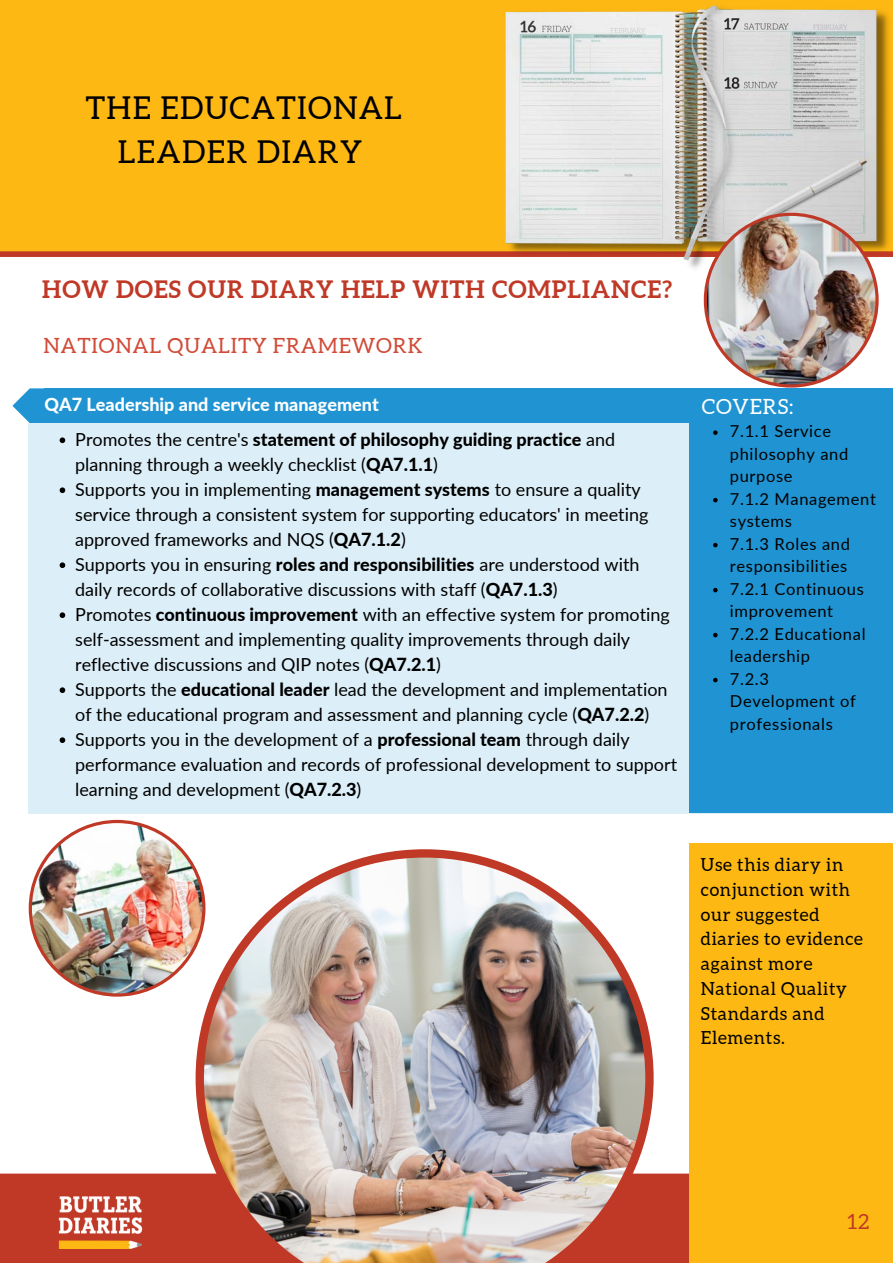
<style>
.page{position:relative;width:893px;height:1264px;background:#fff}
.page>*{position:absolute;margin:0;border:0;box-sizing:border-box;transform-origin:0 0}
.t1{font:31.5px/43.8px "Aleo";letter-spacing:.04em;color:#000;text-align:center}
.t2{font:700 24px "Aleo";letter-spacing:.04em;color:#c03926}
.t3{font:21px "Aleo";letter-spacing:.04em;color:#d14b38}
.t4{font:21px "Aleo";letter-spacing:.04em;color:#fff}
.t5{font:21px "Aleo";color:#c03926}
.t6{font:18px/25px "Lato";color:#000}
.t7{font:18px/24.8px "Aleo";letter-spacing:.04em;color:#000}
.t8{font:800 18px "Lato";color:#fff}
.t9{font:16.5px/22.5px "Lato";letter-spacing:.04em;color:#000}
.s1{font-weight:800}
</style>
<div class="page">
<div style="left:688px;top:842px;width:204px;height:420px;background:#fdb813"></div>
<img style="left:29px;top:819px;width:166px;height:177px">
<div style="left:0;top:1173px;width:892px;height:6px;background:#c03926"></div>
<div style="left:0;top:1179px;width:892px;height:83px;background:#c03926"></div>
<img style="left:195px;top:849px;width:458px;height:413px">
<div style="left:688px;top:1150px;width:204px;height:112px;background:#fdb813"></div>
<div style="left:0;top:0;width:892px;height:254px;background:#fdb813"></div>
<div style="left:0;top:251px;width:892px;height:6px;background:#c03926"></div>
<img style="left:505px;top:5px;width:387px;height:264px">
<div style="left:847px;top:24px;width:16px;height:7px;background:#ddd"></div>
<div style="left:645px;top:27px;width:17px;height:8px;background:#eeefef"></div>
<img style="left:58px;top:1196px;width:84px;height:52px">
<div style="left:45px;top:388px;width:847px;height:35px;background:#2094d2"></div>
<svg style="left:12px;top:388px;width:33px;height:35px"></svg>
<div style="left:28px;top:423px;width:864px;height:390px;background:#dceef7"></div>
<div style="left:688px;top:388px;width:204px;height:425px;background:#2094d2"></div>
<img style="left:703px;top:213px;width:175px;height:174px">
<svg style="left:60px;top:437px;width:5px;height:6px"></svg>
<svg style="left:60px;top:487px;width:5px;height:6px"></svg>
<svg style="left:60px;top:562px;width:5px;height:6px"></svg>
<svg style="left:60px;top:612px;width:5px;height:6px"></svg>
<svg style="left:60px;top:687px;width:5px;height:6px"></svg>
<svg style="left:60px;top:737px;width:5px;height:6px"></svg>
<svg style="left:713px;top:430px;width:4px;height:5px"></svg>
<svg style="left:713px;top:498px;width:4px;height:4px"></svg>
<svg style="left:713px;top:543px;width:4px;height:4px"></svg>
<svg style="left:713px;top:588px;width:4px;height:4px"></svg>
<svg style="left:713px;top:633px;width:4px;height:4px"></svg>
<svg style="left:713px;top:678px;width:4px;height:4px"></svg>
<p class="t1" style="left:86px;top:85px;width:318px">THE EDUCATIONAL<br>LEADER DIARY</p>
<p class="t2" style="left:42px;top:276px;width:631px">HOW DOES OUR DIARY HELP WITH COMPLIANCE?</p>
<p class="t3" style="left:43px;top:334px;width:381px">NATIONAL QUALITY FRAMEWORK</p>
<p class="t8" style="left:45px;top:393px;width:335px">QA7 Leadership and service management</p>
<p class="t6" style="left:75px;top:427px;width:541px">Promotes the centre's <span class="s1">statement of philosophy guiding practice</span> and planning through a weekly checklist (<span class="s1">QA7.1.1</span>)</p>
<p class="t6" style="left:75px;top:476px;width:574px">Supports you in implementing <span class="s1">management systems</span> to ensure a quality service through a consistent system for supporting educators' in meeting approved frameworks and NQS (<span class="s1">QA7.1.2</span>)</p>
<p class="t6" style="left:75px;top:551px;width:565px">Supports you in ensuring <span class="s1">roles and responsibilities</span> are understood with daily records of collaborative discussions with staff (<span class="s1">QA7.1.3</span>)</p>
<p class="t6" style="left:75px;top:601px;width:596px">Promotes <span class="s1">continuous improvement</span> with an effective system for promoting self-assessment and implementing quality improvements through daily reflective discussions and QIP notes (<span class="s1">QA7.2.1</span>)</p>
<p class="t6" style="left:75px;top:676px;width:594px">Supports the <span class="s1">educational leader</span> lead the development and implementation of the educational program and assessment and planning cycle (<span class="s1">QA7.2.2</span>)</p>
<p class="t6" style="left:75px;top:726px;width:603px">Supports you in the development of a <span class="s1">professional team</span> through daily performance evaluation and records of professional development to support learning and development (<span class="s1">QA7.2.3</span>)</p>
<p class="t4" style="left:701px;top:394px;width:93px">COVERS:</p>
<p class="t9" style="left:729px;top:419px;width:120px">7.1.1 Service philosophy and purpose</p>
<p class="t9" style="left:729px;top:487px;width:147px">7.1.2 Management systems</p>
<p class="t9" style="left:729px;top:532px;width:122px">7.1.3 Roles and responsibilities</p>
<p class="t9" style="left:729px;top:577px;width:135px">7.2.1 Continuous improvement</p>
<p class="t9" style="left:729px;top:622px;width:137px">7.2.2 Educational leadership</p>
<p class="t9" style="left:729px;top:667px;width:128px">7.2.3<br>Development of professionals</p>
<p class="t7" style="left:700px;top:852px;width:164px">Use this diary in conjunction with our suggested diaries to evidence against more<br>National Quality<br>Standards and<br>Elements.</p>
<p class="t5" style="left:847px;top:1209px;width:23px">12</p>
</div>
